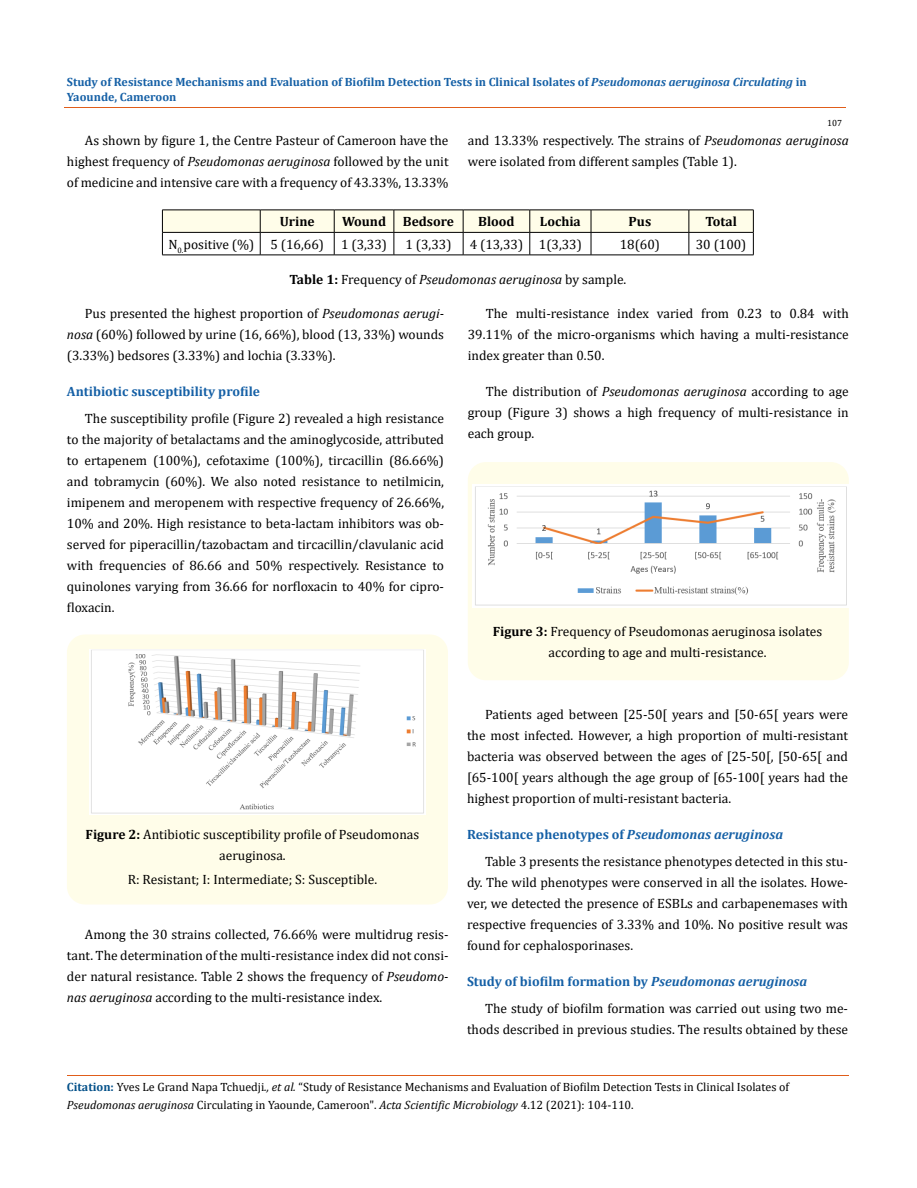
<style>
.page{position:relative;width:917px;height:1188px;background:#fff}
.page>*{position:absolute;margin:0;border:0;box-sizing:border-box;transform-origin:0 0}
.t1{font:13.5px/21px "Cambria";color:#000;text-align:justify}
.t2{font:italic 13.5px "Cambria";color:#000}
.t3{font:700 13.5px "Cambria";color:#000}
.t4{font:700 13.5px "Cambria";color:#1560a6}
.t5{font:12px/18px "Cambria";color:#000}
.t6{font:700 12px/15px "Cambria";color:#1560a6}
.t7{font:9px "Cambria";color:#000}
.s1{font-style:italic}
.s2{font-weight:700;font-style:normal}
.s3{font-style:normal}
.s4{font-weight:700}
.s5{font-weight:700;color:#1560a6}
.s6{font-weight:700;font-style:italic;color:#1560a6}
.s7{font-weight:700;color:#035089}
</style>
<div class="page">
<svg style="left:162px;top:210px;width:592px;height:45px"></svg>
<hr style="left:162px;top:255px;width:98px;height:1px;background:#000">
<hr style="left:260px;top:255px;width:74px;height:1px;background:#000">
<hr style="left:334px;top:255px;width:60px;height:1px;background:#000">
<hr style="left:394px;top:255px;width:69px;height:1px;background:#000">
<hr style="left:463px;top:255px;width:67px;height:1px;background:#000">
<hr style="left:530px;top:255px;width:61px;height:1px;background:#000">
<hr style="left:591px;top:255px;width:97px;height:1px;background:#000">
<hr style="left:688px;top:255px;width:65px;height:1px;background:#000">
<div style="left:67px;top:634px;width:381px;height:270px;background:#fffde9;border-radius:18px"></div>
<img style="left:90px;top:649px;width:335px;height:165px">
<div style="left:468px;top:462px;width:380px;height:218px;background:#fffde9;border-radius:18px"></div>
<img style="left:472px;top:484px;width:376px;height:124px">
<hr style="left:64px;top:108px;width:781px;height:1px;background:#e05d1a">
<hr style="left:67px;top:1076px;width:781px;height:1px;background:#e05d1a">
<p class="t6" style="left:67px;top:74px;width:741px">Study of Resistance Mechanisms and Evaluation of Biofilm Detection Tests in Clinical Isolates of <span class="s1">Pseudomonas aeruginosa Circulating</span> in<br>Yaounde, Cameroon</p>
<p class="t7" style="left:827px;top:118px;width:16px">107</p>
<p class="t1" style="left:67px;top:130px;width:383px;text-indent:18px">As shown by figure 1, the Centre Pasteur of Cameroon have the highest frequency of <span class="s1">Pseudomonas aeruginosa</span> followed by the unit of medicine and intensive care with a frequency of 43.33%, 13.33%</p>
<p class="t1" style="left:468px;top:130px;width:382px">and 13.33% respectively. The strains of <span class="s1">Pseudomonas aeruginosa </span>were isolated from different samples (Table 1).</p>
<p class="t3" style="left:280px;top:212px;width:36px">Urine</p>
<p class="t3" style="left:342px;top:212px;width:114px">Wound Bedsore</p>
<p class="t3" style="left:478px;top:212px;width:38px">Blood</p>
<p class="t3" style="left:540px;top:212px;width:42px">Lochia</p>
<p class="t3" style="left:628px;top:212px;width:24px">Pus</p>
<p class="t3" style="left:705px;top:212px;width:33px">Total</p>
<p class="t1" style="left:168px;top:234px;width:157px">N<sub>0.</sub>positive (%) 5 (16,66)</p>
<p class="t1" style="left:341px;top:234px;width:47px">1 (3,33)</p>
<p class="t1" style="left:405px;top:234px;width:47px">1 (3,33)</p>
<p class="t1" style="left:469px;top:234px;width:114px">4 (13,33) 1(3,33)</p>
<p class="t1" style="left:619px;top:234px;width:42px">18(60)</p>
<p class="t1" style="left:695px;top:234px;width:52px">30 (100)</p>
<p class="t2" style="left:289px;top:270px;width:338px"><span class="s2">Table 1:</span> <span class="s3">Frequency of</span> Pseudomonas aeruginosa <span class="s3">by sample.</span></p>
<p class="t1" style="left:67px;top:303px;width:378px;text-indent:18px">Pus presented the highest proportion of <span class="s1">Pseudomonas aerugi&shy;nosa</span> (60%) followed by urine (16, 66%), blood (13, 33%) wounds (3.33%) bedsores (3.33%) and lochia (3.33%).</p>
<p class="t4" style="left:67px;top:382px;width:195px">Antibiotic susceptibility profile</p>
<p class="t1" style="left:67px;top:408px;width:378px;text-indent:18px">The susceptibility profile (Figure 2) revealed a high resistance to the majority of betalactams and the aminoglycoside, attributed to ertapenem (100%), cefotaxime (100%), tircacillin (86.66%) and tobramycin (60%). We also noted resistance to netilmicin, imipenem and meropenem with respective frequency of 26.66%, 10% and 20%. High resistance to beta-lactam inhibitors was ob&shy;served for piperacillin/tazobactam and tircacillin/clavulanic acid with frequencies of 86.66 and 50% respectively. Resistance to quinolones varying from 36.66 for norfloxacin to 40% for cipro&shy;floxacin.</p>
<p class="t1" style="left:468px;top:303px;width:382px;text-indent:18px">The multi-resistance index varied from 0.23 to 0.84 with 39.11% of the micro-organisms which having a multi-resistance index greater than 0.50.</p>
<p class="t1" style="left:468px;top:381px;width:382px;text-indent:18px">The distribution of <span class="s1">Pseudomonas aeruginosa</span> according to age group (Figure 3) shows a high frequency of multi-resistance in each group.</p>
<p class="t1" style="left:493px;top:621px;width:331px;text-align:center"><span class="s4">Figure 3:</span> Frequency of Pseudomonas aeruginosa isolates according to age and multi-resistance.</p>
<p class="t1" style="left:86px;top:824px;width:335px;text-align:center"><span class="s4">Figure 2:</span> Antibiotic susceptibility profile of Pseudomonas aeruginosa.</p>
<p class="t1" style="left:128px;top:869px;width:251px">R: Resistant; I: Intermediate; S: Susceptible.</p>
<p class="t1" style="left:67px;top:924px;width:383px;text-indent:18px">Among the 30 strains collected, 76.66% were multidrug resis&shy;tant. The determination of the multi-resistance index did not consi&shy;der natural resistance. Table 2 shows the frequency of <span class="s1">Pseudomo&shy;nas aeruginosa</span> according to the multi-resistance index.</p>
<p class="t1" style="left:467px;top:704px;width:382px;text-indent:18px">Patients aged between [25-50[ years and [50-65[ years were the most infected. However, a high proportion of multi-resistant bacteria was observed between the ages of [25-50[, [50-65[ and [65-100[ years although the age group of [65-100[ years had the highest proportion of multi-resistant bacteria.</p>
<p class="t1" style="left:485px;top:821px;width:364px;line-height:27px;text-indent:-18px"><span class="s5">Resistance phenotypes of</span> <span class="s6">Pseudomonas aeruginosa<br></span>Table 3 presents the resistance phenotypes detected in this stu-</p>
<p class="t1" style="left:467px;top:872px;width:382px">dy. The wild phenotypes were conserved in all the isolates. Howe&shy;ver, we detected the presence of ESBLs and carbapenemases with respective frequencies of 3.33% and 10%. No positive result was found for cephalosporinases.</p>
<p class="t1" style="left:485px;top:968px;width:364px;line-height:27px;text-indent:-18px"><span class="s5">Study of biofilm formation by</span> <span class="s6">Pseudomonas aeruginosa<br></span>The study of biofilm formation was carried out using two me-</p>
<p class="t1" style="left:467px;top:1019px;width:382px">thods described in previous studies. The results obtained by these</p>
<p class="t5" style="left:67px;top:1078px;width:723px"><span class="s7">Citation:</span> Yves Le Grand Napa Tchuedji<span class="s1">., et al.</span> “Study of Resistance Mechanisms and Evaluation of Biofilm Detection Tests in Clinical Isolates of<br><span class="s1">Pseudomonas aeruginosa</span> Circulating in Yaounde, Cameroon". <span class="s1">Acta Scientific Microbiology</span> 4.12 (2021): 104-110.</p>
</div>
